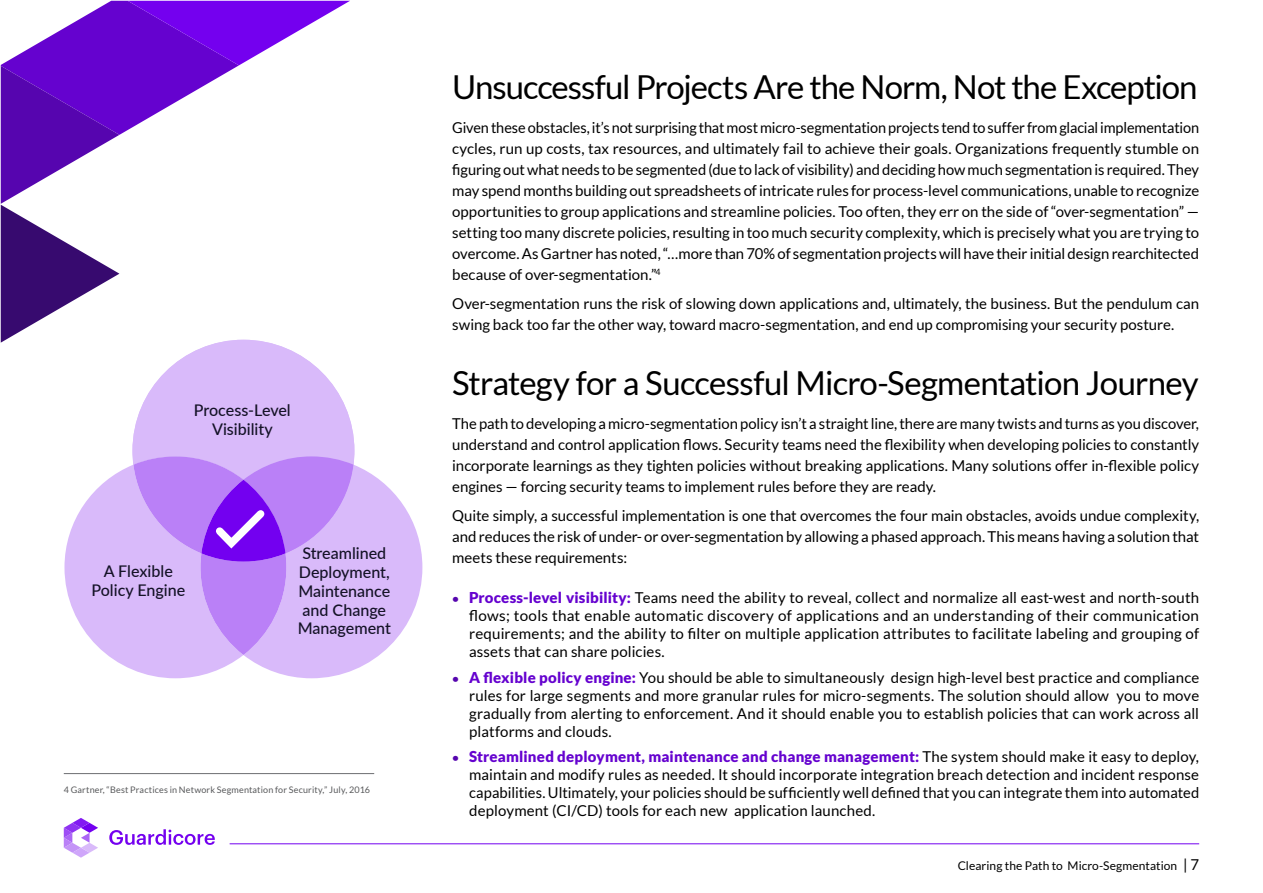
<style>
.page{position:relative;width:1263px;height:893px;background:#fff}
.page>*{position:absolute;margin:0;border:0;box-sizing:border-box;transform-origin:0 0}
.t1{font:33px "Lato";letter-spacing:-.025em;color:#000}
.t2{font:500 16.05px/18.9px "Lato";color:#141226;text-align:center}
.t3{font:15px/21px "Lato";letter-spacing:.005em;color:#000;text-align:justify}
.t4{font:900 15px "Lato";letter-spacing:.01em;color:#6502cf}
.t5{font:12px "Lato";letter-spacing:.005em;color:#000}
.t6{font:700 12px "Lato";color:#5605af}
.t7{font:9px "Lato";letter-spacing:.02em;color:#58595b}
.s1{font-weight:900;color:#6502cf}
.s2{font-weight:400;color:#000}
</style>
<div class="page">
<hr style="left:230px;top:843px;width:969px;height:1px;background:#7300f0">
<svg style="left:64px;top:818px;width:34px;height:40px"></svg>
<svg style="left:109px;top:829px;width:106px;height:16px"></svg>
<hr style="left:64px;top:773px;width:310px;height:1px;background:#6d6e71">
<svg style="left:1px;top:1px;width:421px;height:677px"></svg>
<p class="t2" style="left:194px;top:400px;width:98px">Process-Level<br>Visibility</p>
<p class="t2" style="left:91px;top:561px;width:95px">A Flexible<br>Policy Engine</p>
<p class="t2" style="left:298px;top:543px;width:95px;text-align:left">Streamlined<br>Deployment,<br>Maintenance and Change<br>Management</p>
<p class="t7" style="left:64px;top:784px;width:308px">4 Gartner “, Best Practices in Network Segmentation for Security” , July, 2016</p>
<h1 class="t1" style="left:452px;top:69px;width:747px">Unsuccessful Projects Are the Norm, Not the Exception</h1>
<p class="t3" style="left:452px;top:117px;width:749px">Giventheseobstacles it, s’ notsurprisingthatmostmicro-segmentationprojectstendtosufferfromglacialimplementation cycles, run up costs, tax resources, and ultimately fail to achieve their goals. Organizations frequently stumble on figuringoutwhatneedstobesegmented(duetolackofvisibility)anddecidinghowmuchsegmentationisrequired.They may spend months building out spreadsheets of intricate rules for process-level communications, unable to recognize opportunities to group applications and streamline policies. Too often, they err on the side of “over-segmentation —“ setting too many discrete policies, resulting in too much security complexity, which is precisely what you are trying to overcome. As Gartner has noted, “…more than 70% of segmentation projects will have their initial design rearchitected because of over-segmentation <sup>4</sup>“ .</p>
<p class="t3" style="left:452px;top:293px;width:748px">Over-segmentation runs the risk of slowing down applications and, ultimately, the business. But the pendulum can swing back too far the other way, toward macro-segmentation, and end up compromising your security posture.</p>
<h1 class="t1" style="left:452px;top:365px;width:748px">Strategy for a Successful Micro-Segmentation Journey</h1>
<p class="t3" style="left:452px;top:413px;width:748px">Thepathtodevelopingamicro-segmentationpolicyisn at’ straightline,therearemanytwistsandturnsas you discover, understand and control application flows. Security teams need the flexibility when developing policies to constantly incorporate learnings as they tighten policies without breaking applications. Many solutions offer in-flexible policy engines — forcing security teams to implement rules before they are ready.</p>
<p class="t3" style="left:452px;top:505px;width:748px">Quite simply a, successful implementation is one that overcomes the four main obstacles, avoids undue complexity, and reduces the risk of under- or over-segmentation by allowing a phased approach. This means having a solution that meets these requirements:</p>
<p class="t3" style="left:469px;top:587px;width:731px"><span class="s1">Process-level visibility:</span> Teams need the ability to reveal, collect and normalize all east-west and north-south</p>
<p class="t6" style="left:452px;top:590px;width:8px">•</p>
<p class="t6" style="left:452px;top:669px;width:8px">•</p>
<p class="t6" style="left:452px;top:749px;width:8px">•</p>
<p class="t3" style="left:469px;top:606px;width:731px;line-height:18px">flows; tools that enable automatic discovery of applications and an understanding of their communication requirements; and the ability to filter on multiple application attributes to facilitate labeling and grouping of assets that can share policies.</p>
<p class="t3" style="left:469px;top:666px;width:732px"><span class="s1">A flexible policy engine:</span> You should be able to simultaneously design high-level best practice and compliance</p>
<p class="t3" style="left:469px;top:686px;width:731px;line-height:18px;text-align:left">rules for large segments and more granular rules for micro-segments. The solution should allow<br>gradually from alerting to enforcement. And it should enable you to establish policies that can work across all platforms and clouds.</p>
<p class="t4" style="left:469px;top:748px;width:732px">Streamlined deployment, maintenance and change management: <span class="s2">The system should make it easy to deploy,</span></p>
<p class="t3" style="left:1116px;top:684px;width:84px">you to move</p>
<p class="t3" style="left:469px;top:766px;width:731px;line-height:18px">maintain and modify rules as needed It. should incorporate integration breach detection and incident response capabilities. Ultimately, your policies should be sufficiently well defined that you can integrate them into automated deployment (CI/CD) tools for each new application launched.</p>
<p class="t5" style="left:958px;top:859px;width:221px">Clearing the Path to Micro-Segmentation</p>
<p class="t3" style="left:1183px;top:854px;width:18px">7|</p>
</div>
